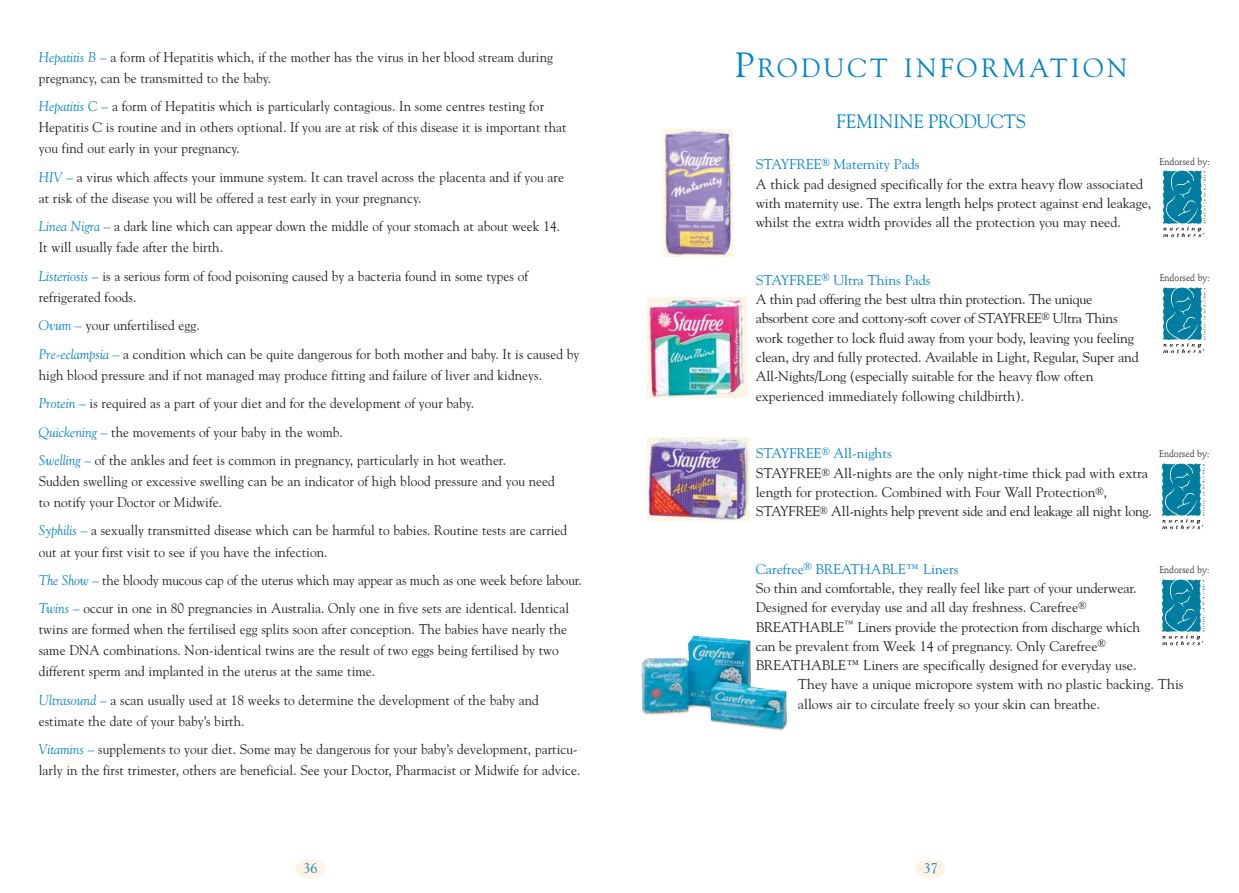
<style>
.page{position:relative;width:1239px;height:893px;background:#fff}
.page>*{position:absolute;margin:0;border:0;box-sizing:border-box;transform-origin:0 0}
.t1{font:26.25px "Goudy";letter-spacing:.135em;color:#0083ca}
.t2{font:19.25px "Goudy";letter-spacing:-.005em;color:#0083ca;scale:.95 1}
.t3{font:14px/21px "Goudy";letter-spacing:.005em;color:#231f20;scale:.95 1}
.t4{font:14px/19.2px "Goudy";letter-spacing:.005em;color:#231f20}
.t5{font:14px "Goudy";letter-spacing:-.015em;color:#231f20}
.t6{font:14px "Goudy";color:#0083ca}
.t7{font:9.8px "Stempel Schneidler";color:#231f20;scale:.9 1}
.s1{font-style:italic;color:#0083ca}
.s2{font-size:35px}
.s3{color:#0083ca}
.s4{font-size:10.5px}
</style>
<div class="page">
<div style="left:916px;top:858px;width:29px;height:20px;background:#fff4e3;border-radius:50%"></div>
<div style="left:296px;top:858px;width:29px;height:20px;background:#fff4e3;border-radius:50%"></div>
<img style="left:1163px;top:171px;width:43px;height:67px">
<img style="left:1162px;top:170px;width:40px;height:55px">
<img style="left:1163px;top:288px;width:43px;height:66px">
<img style="left:1162px;top:287px;width:40px;height:55px">
<img style="left:1162px;top:464px;width:43px;height:66px">
<img style="left:1161px;top:463px;width:40px;height:54px">
<img style="left:1162px;top:580px;width:43px;height:66px">
<img style="left:1161px;top:579px;width:40px;height:54px">
<img style="left:664px;top:130px;width:69px;height:126px">
<svg style="left:648px;top:397px;width:98px;height:1px"></svg>
<img style="left:648px;top:297px;width:98px;height:100px">
<img style="left:648px;top:437px;width:102px;height:83px">
<img style="left:642px;top:635px;width:145px;height:95px">
<p class="t3" style="left:39px;top:48px;width:543px"><span class="s1">Hepatitis B –</span> a form of Hepatitis which, if the mother has the virus in her blood stream during pregnancy, can be transmitted to the baby.</p>
<p class="t3" style="left:39px;top:97px;width:557px"><span class="s1">Hepatitis C –</span> a form of Hepatitis which is particularly contagious. In some centres testing for<br>Hepatitis C is routine and in others optional. If you are at risk of this disease it is important that you find out early in your pregnancy.</p>
<p class="t3" style="left:39px;top:167px;width:554px"><span class="s1">HIV –</span> a virus which affects your immune system. It can travel across the placenta and if you are at risk of the disease you will be offered a test early in your pregnancy.</p>
<p class="t3" style="left:39px;top:217px;width:550px"><span class="s1">Linea Nigra –</span> a dark line which can appear down the middle of your stomach at about week 14.<br>It will usually fade after the birth.</p>
<p class="t3" style="left:39px;top:266px;width:517px"><span class="s1">Listeriosis –</span> is a serious form of food poisoning caused by a bacteria found in some types of refrigerated foods.</p>
<p class="t3" style="left:39px;top:312px;width:571px;line-height:28.5px"><span class="s1">Ovum –</span> your unfertilised egg.<br><span class="s1">Pre-eclampsia –</span> a condition which can be quite dangerous for both mother and baby. It is caused by</p>
<p class="t3" style="left:39px;top:361px;width:531px;line-height:28.5px">high blood pressure and if not managed may produce fitting and failure of liver and kidneys.<br><span class="s1">Protein –</span> is required as a part of your diet and for the development of your baby.<br><span class="s1">Quickening –</span> the movements of your baby in the womb.<br><span class="s1">Swelling –</span> of the ankles and feet is common in pregnancy, particularly in hot weather.</p>
<p class="t3" style="left:39px;top:471px;width:545px">Sudden swelling or excessive swelling can be an indicator of high blood pressure and you need to notify your Doctor or Midwife.</p>
<p class="t3" style="left:39px;top:521px;width:558px"><span class="s1">Syphilis –</span> a sexually transmitted disease which can be harmful to babies. Routine tests are carried out at your first visit to see if you have the infection.</p>
<p class="t3" style="left:39px;top:567px;width:573px;line-height:28.5px"><span class="s1">The Show –</span> the bloody mucous cap of the uterus which may appear as much as one week before labour.<br><span class="s1">Twins –</span> occur in one in 80 pregnancies in Australia. Only one in five sets are identical. Identical</p>
<p class="t3" style="left:39px;top:620px;width:558px">twins are formed when the fertilised egg splits soon after conception. The babies have nearly the same DNA combinations. Non-identical twins are the result of two eggs being fertilised by two different sperm and implanted in the uterus at the same time.</p>
<p class="t3" style="left:39px;top:690px;width:528px"><span class="s1">Ultrasound –</span> a scan usually used at 18 weeks to determine the development of the baby and estimate the date of your baby’s birth.</p>
<p class="t3" style="left:39px;top:740px;width:572px"><span class="s1">Vitamins –</span> supplements to your diet. Some may be dangerous for your baby’s development, particu&shy;larly in the first trimester, others are beneficial. See your Doctor, Pharmacist or Midwife for advice.</p>
<p class="t6" style="left:304px;top:863px;width:15px">36</p>
<h1 class="t1" style="left:735px;top:58px;width:394px"><span class="s2">P</span>RODUCT INFORMATION</h1>
<h2 class="t2" style="left:837px;top:114px;width:201px">FEMININE PRODUCTS</h2>
<p class="t4" style="left:756px;top:156px;width:397px"><span class="s3">STAYFREE</span><sup>®</sup> <span class="s3">Maternity Pads<br></span>A thick pad designed specifically for the extra heavy flow associated with maternity use. The extra length helps protect against end leakage, whilst the extra width provides all the protection you may need.</p>
<p class="t7" style="left:1160px;top:157px;width:57px">Endorsed by:</p>
<p class="t4" style="left:756px;top:271px;width:385px"><span class="s3">STAYFREE</span><sup>®</sup> <span class="s3">Ultra Thins Pads<br></span>A thin pad offering the best ultra thin protection. The unique absorbent core and cottony-soft cover of STAYFREE<sup>®</sup> Ultra Thins work together to lock fluid away from your body, leaving you feeling clean, dry and fully protected. Available in Light, Regular, Super and All-Nights/Long (especially suitable for the heavy flow often experienced immediately following childbirth).</p>
<p class="t7" style="left:1160px;top:274px;width:57px">Endorsed by:</p>
<p class="t4" style="left:756px;top:445px;width:398px"><span class="s3">STAYFREE</span><sup>®</sup> <span class="s3">All-nights<br></span>STAYFREE<span class="s4">®</span> All-nights are the only night-time thick pad with extra length for protection. Combined with Four Wall Protection<span class="s4">®</span>, STAYFREE<span class="s4">®</span> All-nights help prevent side and end leakage all night long.</p>
<p class="t7" style="left:1159px;top:449px;width:57px">Endorsed by:</p>
<p class="t6" style="left:756px;top:563px;width:204px">Carefree<sup>®</sup> BREATHABLE™ Liners</p>
<p class="t4" style="left:756px;top:579px;width:382px">So thin and comfortable, they really feel like part of your underwear.</p>
<p class="t4" style="left:756px;top:599px;width:332px">Designed for everyday use and all day freshness. Carefree<sup>®</sup></p>
<p class="t5" style="left:756px;top:621px;width:386px">BREATHABLE<sup>™</sup> Liners provide the protection from discharge which</p>
<p class="t4" style="left:756px;top:637px;width:351px">can be prevalent from Week 14 of pregnancy. Only Carefree<sup>®</sup></p>
<p class="t4" style="left:756px;top:656px;width:382px">BREATHABLE™ Liners are specifically designed for everyday use.</p>
<p class="t4" style="left:798px;top:676px;width:387px">They have a unique micropore system with no plastic backing. This</p>
<p class="t4" style="left:798px;top:695px;width:304px">allows air to circulate freely so your skin can breathe.</p>
<p class="t7" style="left:1159px;top:566px;width:57px">Endorsed by:</p>
<p class="t6" style="left:924px;top:863px;width:15px">37</p>
</div>
